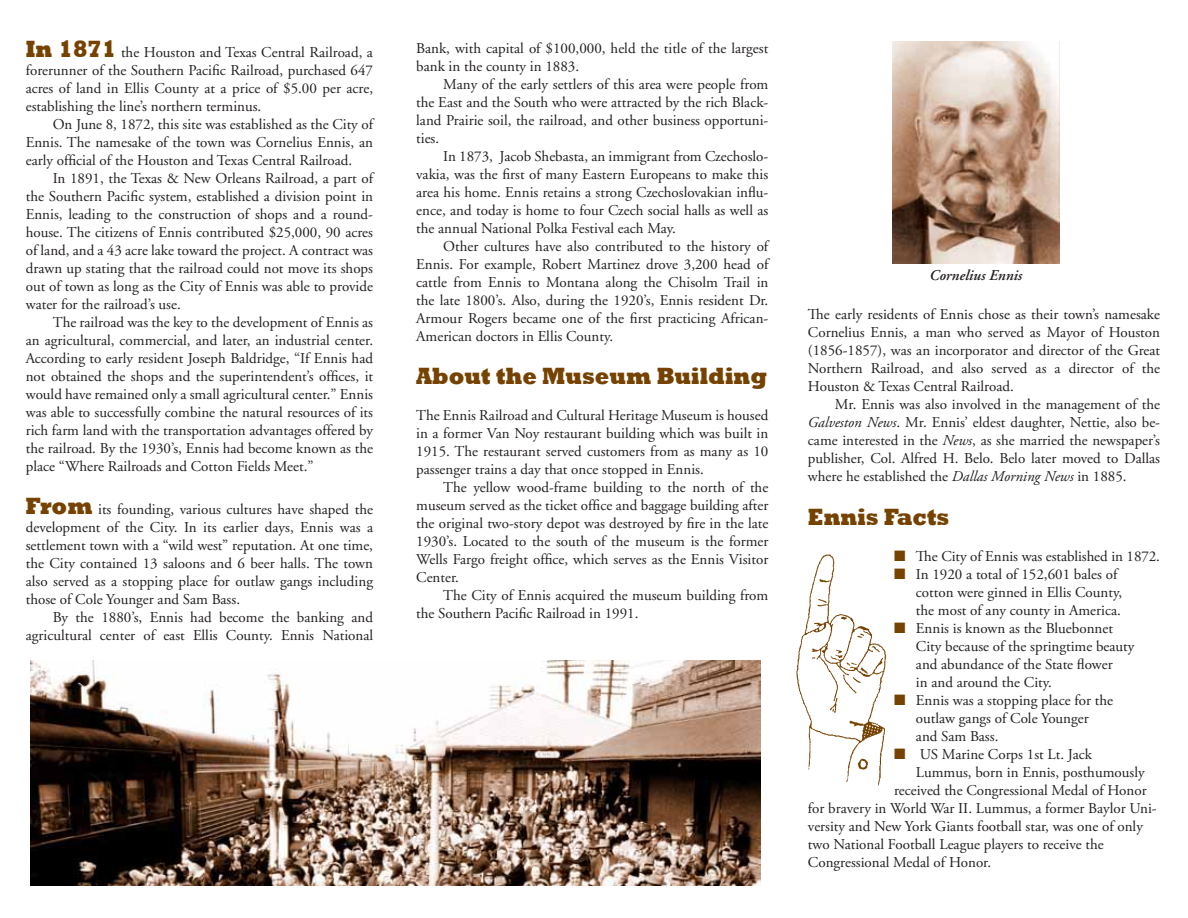
<style>
.page{position:relative;width:1188px;height:918px;background:#fff}
.page>*{position:absolute;margin:0;border:0;box-sizing:border-box;transform-origin:0 0}
.t1{font:800 24.15px "Rockwell";color:#754200;scale:.87 1}
.t2{font:15px/18px "Adobe Garamond";color:#231f20;text-align:justify}
.t3{font:15px/18px "Adobe Garamond Pro";color:#231f20}
.t4{font:italic 600 15px "Adobe Garamond";color:#231f20}
.s1{font-family:"Rockwell";font-weight:800;font-size:24.15px;color:#754200}
.s2{font-style:italic}
.s3{color:#754200}
</style>
<div class="page">
<img style="left:30px;top:660px;width:730px;height:226px">
<img style="left:892px;top:42px;width:168px;height:222px">
<img style="left:796px;top:554px;width:91px;height:232px">
<p class="t2" style="left:26px;top:43px;width:349px"><span class="s1">In 1871</span> the Houston and Texas Central Railroad, a forerunner of the Southern Pacific Railroad, purchased 647 acres of land in Ellis County at a price of $5.00 per acre, establishing the line’s northern terminus.</p>
<p class="t2" style="left:26px;top:115px;width:349px;text-indent:27px">On June 8, 1872, this site was established as the City of Ennis. The namesake of the town was Cornelius Ennis, an early official of the Houston and Texas Central Railroad.</p>
<p class="t2" style="left:26px;top:169px;width:349px;text-indent:27px">In 1891, the Texas &amp; New Orleans Railroad, a part of the Southern Pacific system, established a division point in Ennis, leading to the construction of shops and a round&shy;house. The citizens of Ennis contributed $25,000, 90 acres of land, and a 43 acre lake toward the project. A contract was drawn up stating that the railroad could not move its shops out of town as long as the City of Ennis was able to provide water for the railroad’s use.</p>
<p class="t2" style="left:26px;top:313px;width:349px;text-indent:27px">The railroad was the key to the development of Ennis as an agricultural, commercial, and later, an industrial center.<br>According to early resident Joseph Baldridge, “If Ennis had not obtained the shops and the superintendent’s offices, it would have remained only a small agricultural center.” Ennis was able to successfully combine the natural resources of its rich farm land with the transportation advantages offered by the railroad. By the 1930’s, Ennis had become known as the place “Where Railroads and Cotton Fields Meet.”</p>
<p class="t2" style="left:26px;top:500px;width:349px"><span class="s1">From</span> its founding, various cultures have shaped the development of the City. In its earlier days, Ennis was a settlement town with a “wild west” reputation. At one time, the City contained 13 saloons and 6 beer halls. The town also served as a stopping place for outlaw gangs including those of Cole Younger and Sam Bass.</p>
<p class="t2" style="left:26px;top:608px;width:349px;text-align:right">By the 1880’s, Ennis had become the banking and agricultural center of east Ellis County. Ennis National</p>
<p class="t2" style="left:416px;top:39px;width:354px">Bank, with capital of $100,000, held the title of the largest bank in the county in 1883.</p>
<p class="t2" style="left:416px;top:75px;width:354px;text-indent:27px">Many of the early settlers of this area were people from the East and the South who were attracted by the rich Black&shy;land Prairie soil, the railroad, and other business opportuni&shy;ties.</p>
<p class="t2" style="left:416px;top:147px;width:354px;text-indent:27px">In 1873, Jacob Shebasta, an immigrant from Czechoslo&shy;vakia, was the first of many Eastern Europeans to make this area his home. Ennis retains a strong Czechoslovakian influ&shy;ence, and today is home to four Czech social halls as well as the annual National Polka Festival each May.</p>
<p class="t2" style="left:416px;top:237px;width:354px;text-indent:27px">Other cultures have also contributed to the history of Ennis. For example, Robert Martinez drove 3,200 head of cattle from Ennis to Montana along the Chisolm Trail in the late 1800’s. Also, during the 1920’s, Ennis resident Dr.<br>Armour Rogers became one of the first practicing African-American doctors in Ellis County.</p>
<h1 class="t1" style="left:416px;top:362px;width:405px">About the Museum Building</h1>
<p class="t2" style="left:416px;top:406px;width:354px">The Ennis Railroad and Cultural Heritage Museum is housed in a former Van Noy restaurant building which was built in 1915. The restaurant served customers from as many as 10 passenger trains a day that once stopped in Ennis.</p>
<p class="t2" style="left:416px;top:478px;width:354px;text-indent:27px">The yellow wood-frame building to the north of the museum served as the ticket office and baggage building after the original two-story depot was destroyed by fire in the late 1930’s. Located to the south of the museum is the former Wells Fargo freight office, which serves as the Ennis Visitor Center.</p>
<p class="t2" style="left:416px;top:586px;width:354px;text-indent:27px">The City of Ennis acquired the museum building from the Southern Pacific Railroad in 1991.</p>
<p class="t4" style="left:930px;top:267px;width:94px">Cornelius Ennis</p>
<p class="t3" style="left:808px;top:306px;width:354px;text-align:justify">The early residents of Ennis chose as their town’s namesake Cornelius Ennis, a man who served as Mayor of Houston (1856-1857), was an incorporator and director of the Great Northern Railroad, and also served as a director of the Houston &amp; Texas Central Railroad.</p>
<p class="t3" style="left:808px;top:396px;width:354px;text-align:justify;text-indent:27px">Mr. Ennis was also involved in the management of the <span class="s2">Galveston News</span>. Mr. Ennis’ eldest daughter, Nettie, also be&shy;came interested in the <span class="s2">News</span>, as she married the newspaper’s publisher, Col. Alfred H. Belo. Belo later moved to Dallas where he established the <span class="s2">Dallas Morning News</span> in 1885.</p>
<h1 class="t1" style="left:808px;top:503px;width:164px">Ennis Facts</h1>
<p class="t3" style="left:894px;top:547px;width:268px"><span class="s3">■</span> The City of Ennis was established in 1872.</p>
<p class="t3" style="left:916px;top:565px;width:208px;text-indent:-22px"><span class="s3">■</span> In 1920 a total of 152,601 bales of cotton were ginned in Ellis County, the most of any county in America.</p>
<p class="t3" style="left:916px;top:619px;width:220px;text-indent:-22px"><span class="s3">■</span> Ennis is known as the Bluebonnet<br>City because of the springtime beauty and abundance of the State flower<br>in and around the City.</p>
<p class="t3" style="left:916px;top:691px;width:199px;text-indent:-22px"><span class="s3">■</span> Ennis was a stopping place for the outlaw gangs of Cole Younger and Sam Bass.</p>
<p class="t3" style="left:894px;top:745px;width:199px"><span class="s3">■</span> US Marine Corps 1st Lt. Jack</p>
<p class="t3" style="left:916px;top:763px;width:230px">Lummus, born in Ennis, posthumously</p>
<p class="t3" style="left:894px;top:781px;width:254px">received the Congressional Medal of Honor</p>
<p class="t3" style="left:808px;top:799px;width:350px">for bravery in World War II. Lummus, a former Baylor Uni-</p>
<p class="t3" style="left:808px;top:817px;width:336px">versity and New York Giants football star, was one of only</p>
<p class="t3" style="left:808px;top:835px;width:297px">two National Football League players to receive the</p>
<p class="t3" style="left:808px;top:853px;width:185px">Congressional Medal of Honor.</p>
</div>
